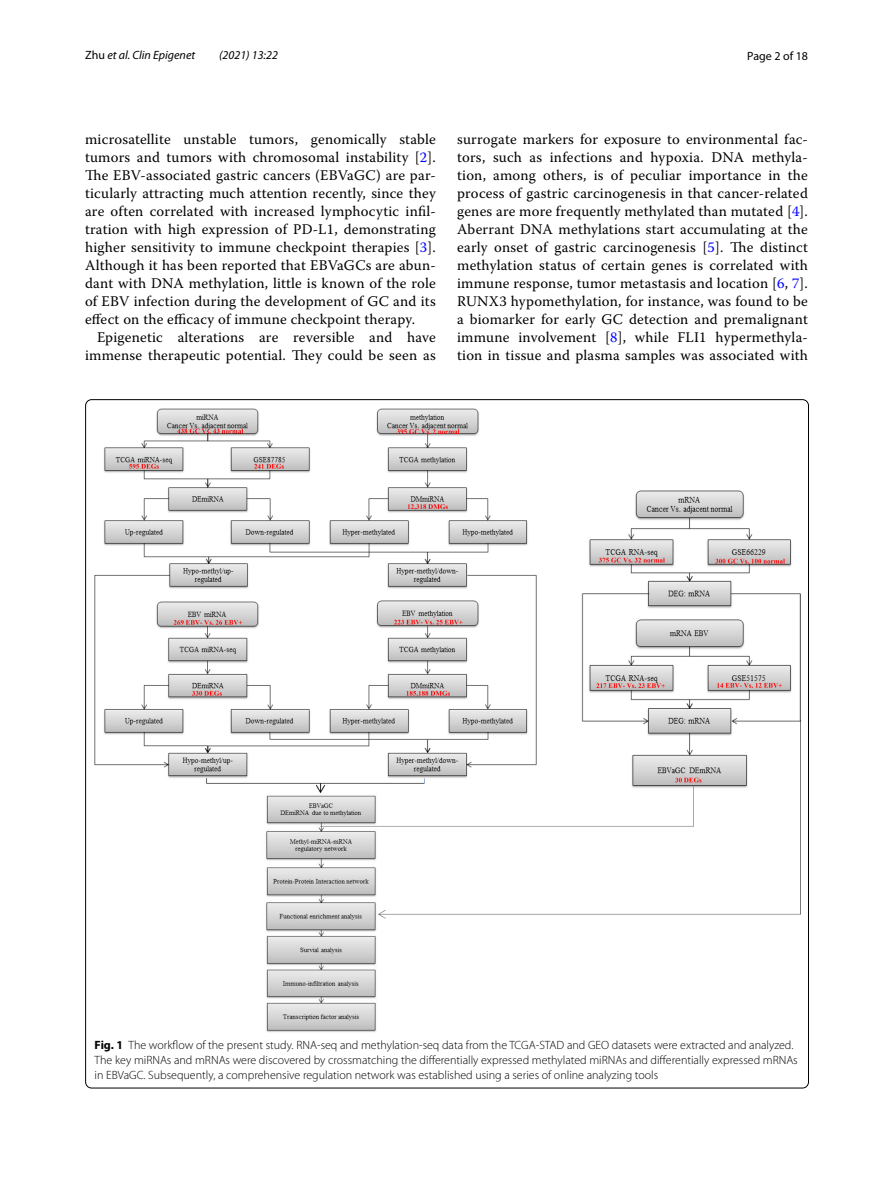
<style>
.page{position:relative;width:893px;height:1187px;background:#fff}
.page>*{position:absolute;margin:0;border:0;box-sizing:border-box;transform-origin:0 0}
.t1{font:14.7px/18px "Warnock Pro";letter-spacing:.015em;color:#000;text-align:justify}
.t2{font:300 12px/15px "Myriad Pro";color:#000}
.t3{font:italic 12px "Myriad Pro";color:#000}
.t4{font:12px "Myriad Pro";color:#000}
.s1{font-style:normal}
.s2{color:#00f}
.s3{font-weight:700}
</style>
<div class="page">
<img style="left:94px;top:408px;width:706px;height:624px">
<p class="t3" style="left:85px;top:48px;width:112px"><span class="s1">Zhu</span> et al. Clin Epigenet</p>
<p class="t3" style="left:219px;top:48px;width:60px">(2021) 13:22</p>
<p class="t4" style="left:747px;top:48px;width:62px">Page 2 of 18</p>
<p class="t1" style="left:85px;top:130px;width:352px">microsatellite unstable tumors, genomically stable tumors and tumors with chromosomal instability [<span class="s2">2</span>].<br>The EBV-associated gastric cancers (EBVaGC) are par&shy;ticularly attracting much attention recently, since they are often correlated with increased lymphocytic infil&shy;tration with high expression of PD-L1, demonstrating higher sensitivity to immune checkpoint therapies [<span class="s2">3</span>].<br>Although it has been reported that EBVaGCs are abun&shy;dant with DNA methylation, little is known of the role of EBV infection during the development of GC and its effect on the efficacy of immune checkpoint therapy.</p>
<p class="t1" style="left:85px;top:328px;width:352px;text-align:right">Epigenetic alterations are reversible and have immense therapeutic potential. They could be seen as</p>
<p class="t1" style="left:457px;top:130px;width:352px">surrogate markers for exposure to environmental fac&shy;tors, such as infections and hypoxia. DNA methyla&shy;tion, among others, is of peculiar importance in the process of gastric carcinogenesis in that cancer-related genes are more frequently methylated than mutated [<span class="s2">4</span>].<br>Aberrant DNA methylations start accumulating at the early onset of gastric carcinogenesis [<span class="s2">5</span>]. The distinct methylation status of certain genes is correlated with immune response, tumor metastasis and location [<span class="s2">6</span>, <span class="s2">7</span>].<br>RUNX3 hypomethylation, for instance, was found to be a biomarker for early GC detection and premalignant immune involvement [<span class="s2">8</span>], while FLI1 hypermethyla&shy;tion in tissue and plasma samples was associated with</p>
<p class="t2" style="left:95px;top:1037px;width:705px"><span class="s3">Fig. 1</span> The workflow of the present study. RNA-seq and methylation-seq data from the TCGA-STAD and GEO datasets were extracted and analyzed.<br>The key miRNAs and mRNAs were discovered by crossmatching the differentially expressed methylated miRNAs and differentially expressed mRNAs in EBVaGC. Subsequently, a comprehensive regulation network was established using a series of online analyzing tools</p>
</div>
